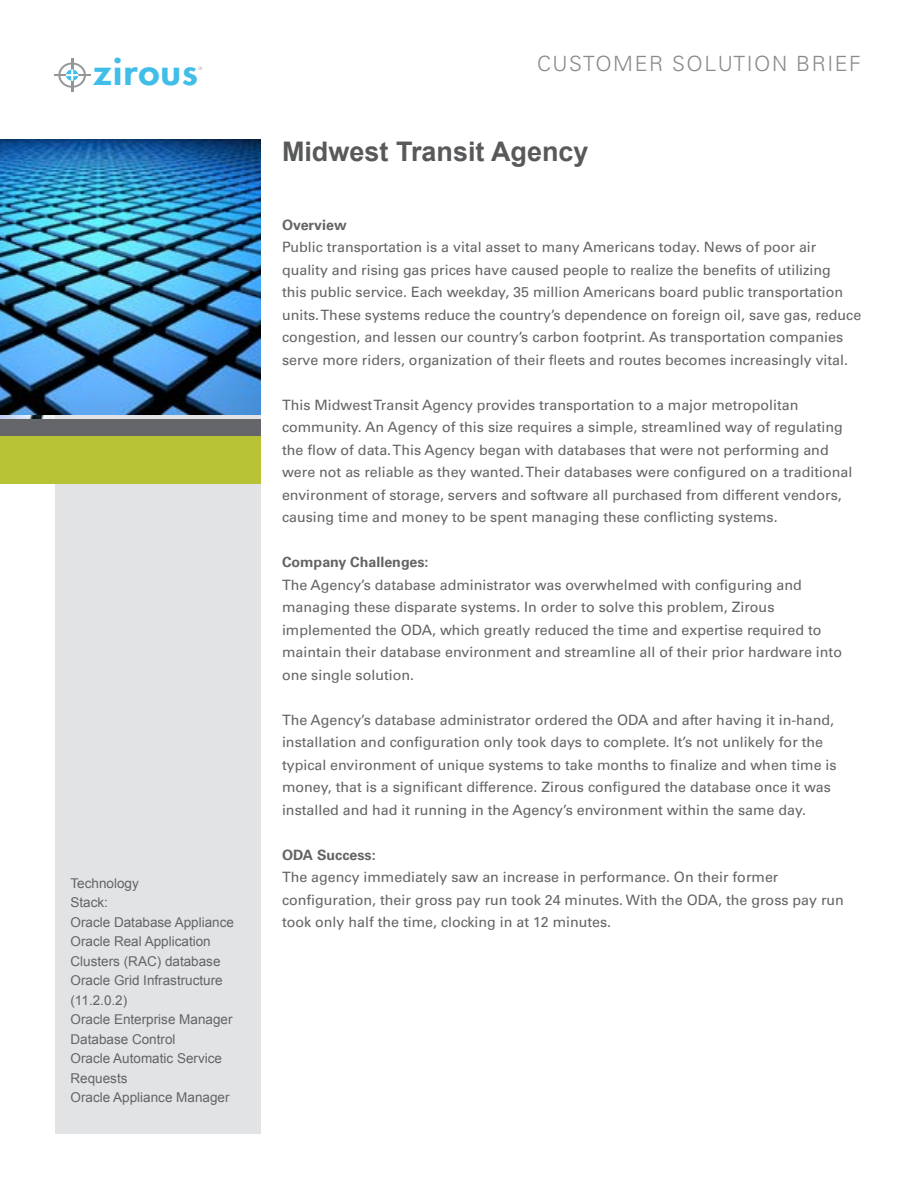
<style>
.page{position:relative;width:918px;height:1188px;background:#fff}
.page>*{position:absolute;margin:0;border:0;box-sizing:border-box;transform-origin:0 0}
.t1{font:800 35.25px "Futura";letter-spacing:.025em;color:#41bee8;scale:1.1 1}
.t2{font:700 27px "Arial";color:#58595b}
.t3{font:300 21px "Univers";letter-spacing:.075em;color:#888a8d}
.t4{font:14.25px/22.5px "Univers";color:#636466}
.t5{font:700 14.25px "Univers";color:#636466}
.t6{font:13.5px/19.5px "Arial";color:#636466}
.t7{font:300 4.65px "Futura";color:#939598;scale:1.1 1}
</style>
<div class="page">
<div style="left:56px;top:140px;width:205px;height:994px;background:#e2e3e4"></div>
<img style="left:0;top:140px;width:261px;height:274px">
<div style="left:0;top:433px;width:261px;height:51px;background:#b7c234"></div>
<div style="left:0;top:419px;width:261px;height:16px;background:#656669"></div>
<hr style="left:54px;top:74px;width:36px;height:2px;background:#939598">
<hr style="left:71px;top:59px;width:2px;height:33px;background:#939598">
<svg style="left:58px;top:63px;width:28px;height:25px"></svg>
<h1 class="t1" style="left:93px;top:50px;width:97px">zirous</h1>
<p class="t7" style="left:199px;top:66px;width:5px">®</p>
<p class="t6" style="left:70px;top:873px;width:165px">Technology<br>Stack:<br>Oracle Database Appliance<br>Oracle Real Application<br>Clusters (RAC) database<br>Oracle Grid Infrastructure (11.2.0.2)<br>Oracle Enterprise Manager<br>Database Control<br>Oracle Automatic Service<br>Requests<br>Oracle Appliance Manager</p>
<h3 class="t3" style="left:537px;top:51px;width:325px">CUSTOMER SOLUTION BRIEF</h3>
<h2 class="t2" style="left:282px;top:134px;width:308px">Midwest Transit Agency</h2>
<p class="t5" style="left:282px;top:216px;width:66px">Overview</p>
<p class="t4" style="left:282px;top:236px;width:581px">Public transportation is a vital asset to many Americans today. News of poor air quality and rising gas prices have caused people to realize the benefits of utilizing<br>this public service. Each weekday, 35 million Americans board public transportation units. These systems reduce the country’s dependence on foreign oil, save gas, reduce congestion, and lessen our country’s carbon footprint. As transportation companies serve more riders, organization of their fleets and routes becomes increasingly vital.</p>
<p class="t4" style="left:282px;top:393px;width:572px">This Midwest Transit Agency provides transportation to a major metropolitan community. An Agency of this size requires a simple, streamlined way of regulating the flow of data. This Agency began with databases that were not performing and were not as reliable as they wanted. Their databases were configured on a traditional environment of storage, servers and software all purchased from different vendors, causing time and money to be spent managing these conflicting systems.</p>
<p class="t5" style="left:282px;top:554px;width:148px">Company Challenges:</p>
<p class="t4" style="left:282px;top:573px;width:562px">The Agency’s database administrator was overwhelmed with configuring and managing these disparate systems. In order to solve this problem, Zirous implemented the ODA, which greatly reduced the time and expertise required to maintain their database environment and streamline all of their prior hardware into one single solution.</p>
<p class="t4" style="left:282px;top:708px;width:556px">The Agency’s database administrator ordered the ODA and after having it in-hand, installation and configuration only took days to complete. It’s not unlikely for the typical environment of unique systems to take months to finalize and when time is money, that is a significant difference. Zirous configured the database once it was installed and had it running in the Agency’s environment within the same day.</p>
<p class="t5" style="left:282px;top:846px;width:95px">ODA Success:</p>
<p class="t4" style="left:282px;top:866px;width:564px">The agency immediately saw an increase in performance. On their former configuration, their gross pay run took 24 minutes. With the ODA, the gross pay run took only half the time, clocking in at 12 minutes.</p>
</div>
